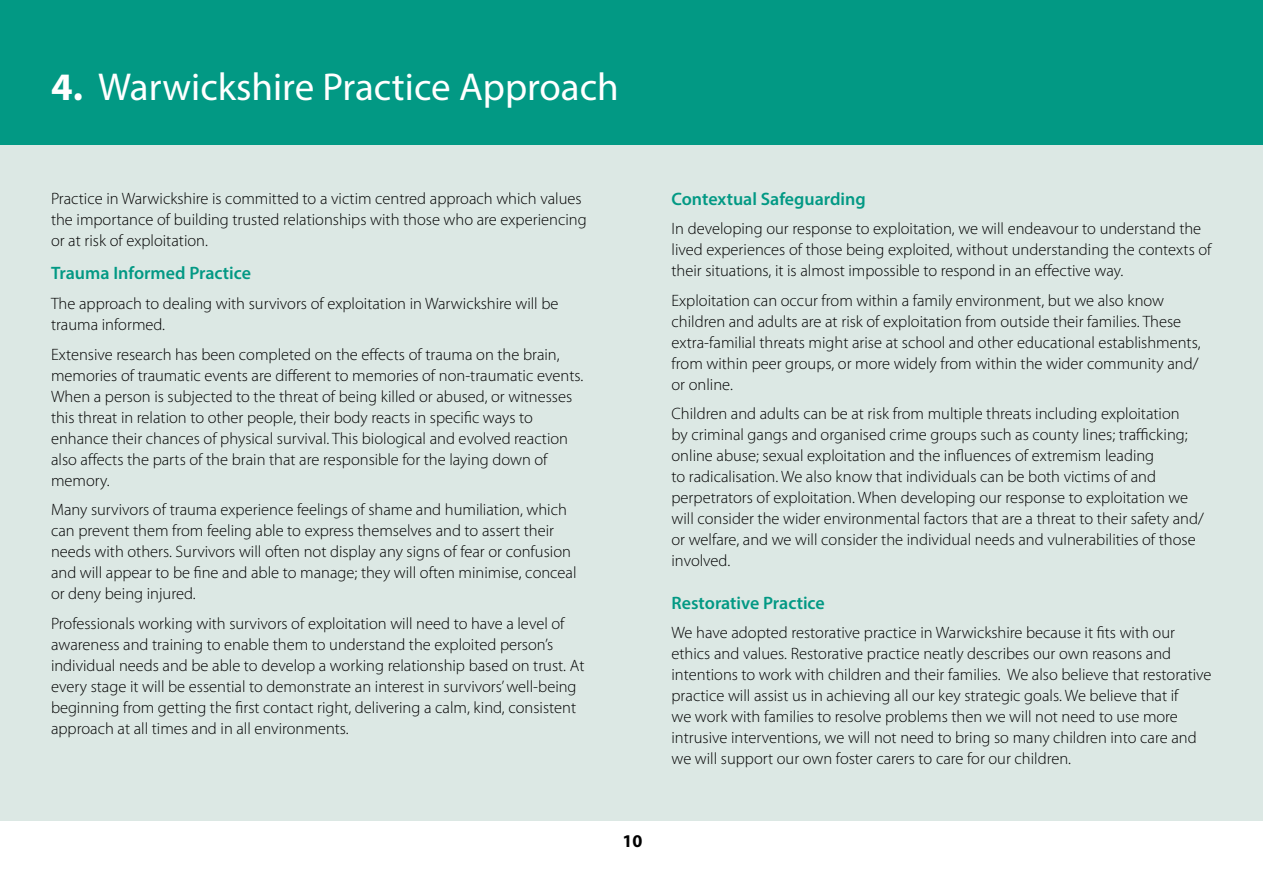
<style>
.page{position:relative;width:1263px;height:893px;background:#fff}
.page>*{position:absolute;margin:0;border:0;box-sizing:border-box;transform-origin:0 0}
.t1{font:39px "Myriad Pro";color:#fff}
.t2{font:600 18px "Myriad Pro";color:#029984}
.t3{font:700 18px "Myriad Pro";color:#000}
.t4{font:300 16.5px/21px "Myriad Pro";color:#000}
.s1{font-weight:700}
</style>
<div class="page">
<div style="left:0;top:0;width:1263px;height:844px;background:#dce8e4"></div>
<div style="left:0;top:822px;width:1263px;height:71px;background:#fff"></div>
<div style="left:0;top:0;width:1263px;height:144px;background:#029984"></div>
<h1 class="t1" style="left:51px;top:72px;width:569px"><span class="s1">4.</span> Warwickshire Practice Approach</h1>
<p class="t4" style="left:51px;top:189px;width:537px">Practice in Warwickshire is committed to a victim centred approach which values the importance of building trusted relationships with those who are experiencing or at risk of exploitation.</p>
<p class="t2" style="left:51px;top:266px;width:202px">Trauma Informed Practice</p>
<p class="t4" style="left:51px;top:294px;width:509px">The approach to dealing with survivors of exploitation in Warwickshire will be trauma informed.</p>
<p class="t4" style="left:51px;top:345px;width:534px">Extensive research has been completed on the effects of trauma on the brain, memories of traumatic events are different to memories of non-traumatic events.<br>When a person is subjected to the threat of being killed or abused, or witnesses this threat in relation to other people, their body reacts in specific ways to enhance their chances of physical survival. This biological and evolved reaction also affects the parts of the brain that are responsible for the laying down of memory.</p>
<p class="t4" style="left:51px;top:500px;width:527px">Many survivors of trauma experience feelings of shame and humiliation, which can prevent them from feeling able to express themselves and to assert their needs with others. Survivors will often not display any signs of fear or confusion and will appear to be fine and able to manage; they will often minimise, conceal or deny being injured.</p>
<p class="t4" style="left:51px;top:614px;width:535px">Professionals working with survivors of exploitation will need to have a level of awareness and training to enable them to understand the exploited person’s individual needs and be able to develop a working relationship based on trust. At every stage it will be essential to demonstrate an interest in survivors’ well-being beginning from getting the first contact right, delivering a calm, kind, consistent approach at all times and in all environments.</p>
<p class="t3" style="left:622px;top:830px;width:21px">10</p>
<p class="t2" style="left:671px;top:192px;width:196px">Contextual Safeguarding</p>
<p class="t4" style="left:671px;top:220px;width:541px">In developing our response to exploitation, we will endeavour to understand the lived experiences of those being exploited, without understanding the contexts of their situations, it is almost impossible to respond in an effective way.</p>
<p class="t4" style="left:671px;top:291px;width:530px">Exploitation can occur from within a family environment, but we also know children and adults are at risk of exploitation from outside their families. These extra-familial threats might arise at school and other educational establishments, from within peer groups, or more widely from within the wider community and/ or online.</p>
<p class="t4" style="left:671px;top:405px;width:534px">Children and adults can be at risk from multiple threats including exploitation<br>by criminal gangs and organised crime groups such as county lines; trafficking; online abuse; sexual exploitation and the influences of extremism leading<br>to radicalisation. We also know that individuals can be both victims of and perpetrators of exploitation. When developing our response to exploitation we will consider the wider environmental factors that are a threat to their safety and/ or welfare, and we will consider the individual needs and vulnerabilities of those involved.</p>
<p class="t2" style="left:671px;top:596px;width:155px">Restorative Practice</p>
<p class="t4" style="left:671px;top:623px;width:541px">We have adopted restorative practice in Warwickshire because it fits with our ethics and values. Restorative practice neatly describes our own reasons and intentions to work with children and their families. We also believe that restorative practice will assist us in achieving all our key strategic goals. We believe that if<br>we work with families to resolve problems then we will not need to use more intrusive interventions, we will not need to bring so many children into care and we will support our own foster carers to care for our children.</p>
</div>
